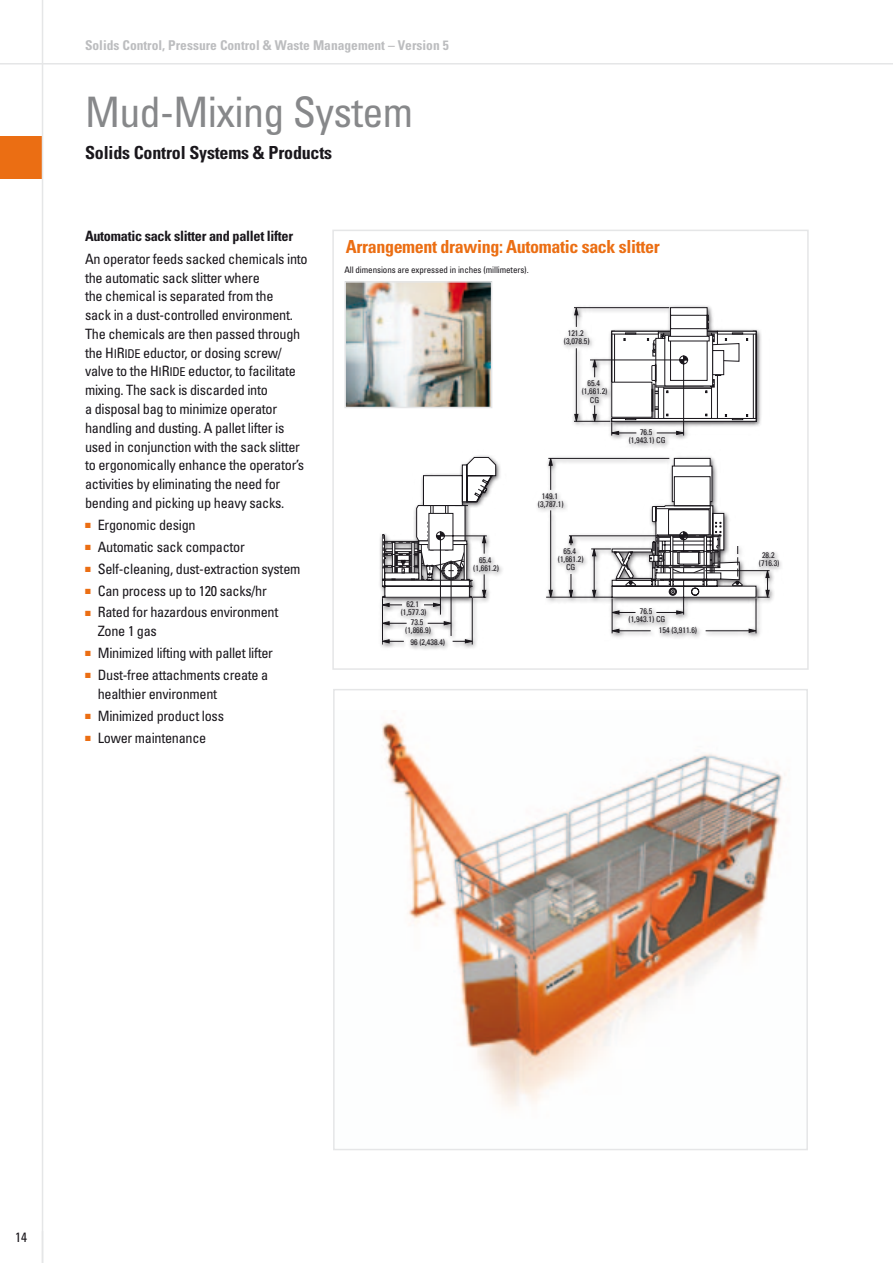
<style>
.page{position:relative;width:893px;height:1263px;background:#fff}
.page>*{position:absolute;margin:0;border:0;box-sizing:border-box;transform-origin:0 0}
.t1{font:condensed 42px "Univers";letter-spacing:-.015em;color:#87888a}
.t2{font:700 condensed 18px "Univers";letter-spacing:-.02em;color:#eb6e13}
.t3{font:700 condensed 18px "Univers";letter-spacing:-.01em;color:#1a171c}
.t4{font:condensed 14.25px/18.8px "Univers";letter-spacing:-.02em;color:#1a171c}
.t5{font:700 condensed 14.25px "Univers";letter-spacing:-.02em;color:#1a171c}
.t6{font:700 condensed 13.5px "Univers";color:#bcbdbf}
.t7{font:condensed 13.5px "Univers";color:#1a171c}
.t8{font:condensed 9px "Univers";letter-spacing:-.01em;color:#1a171c}
.t9{font:condensed 8.1px/8.1px "Univers";letter-spacing:-.005em;color:#1a171c;text-align:center}
.s1{font-family:"Univers Condensed SC850";font-stretch:normal}
.s2{font-family:"Univers Condensed SC850";font-stretch:normal;font-size:12.15px}
.s3{color:#eb6e13}
</style>
<div class="page">
<div style="left:332px;top:230px;width:477px;height:440px;border:2px solid #e5e6e7"></div>
<div style="left:0;top:136px;width:43px;height:43px;background:#eb6e13"></div>
<hr style="left:42px;top:0;width:1px;height:1263px;background:#e5e6e7">
<div style="left:378px;top:304px;width:406px;height:347px;background:#1a171c;opacity:.75"></div>
<svg style="left:545px;top:307px;width:225px;height:327px"></svg>
<hr style="left:472px;top:598px;width:1px;height:46px;background:#1a171c">
<hr style="left:382px;top:598px;width:1px;height:42px;background:#1a171c">
<svg style="left:382px;top:639px;width:22px;height:5px"></svg>
<svg style="left:453px;top:639px;width:23px;height:5px"></svg>
<svg style="left:383px;top:621px;width:24px;height:5px"></svg>
<svg style="left:428px;top:621px;width:26px;height:5px"></svg>
<hr style="left:451px;top:560px;width:1px;height:76px;background:#1a171c">
<svg style="left:382px;top:457px;width:114px;height:158px"></svg>
<img style="left:347px;top:284px;width:142px;height:121px">
<div style="left:344px;top:281px;width:148px;height:127px;border:2px solid #e5e6e7"></div>
<img style="left:382px;top:722px;width:401px;height:386px">
<div style="left:333px;top:689px;width:475px;height:461px;border:2px solid #e5e6e7"></div>
<hr style="left:0;top:63px;width:893px;height:2px;background:#e5e6e7">
<p class="t6" style="left:85px;top:37px;width:365px">Solids Control, Pressure Control &amp; Waste Management – Version 5</p>
<h1 class="t1" style="left:85px;top:86px;width:330px">Mud-Mixing System</h1>
<p class="t3" style="left:85px;top:142px;width:249px">Solids Control Systems &amp; Products</p>
<p class="t5" style="left:85px;top:227px;width:210px">Automatic sack slitter and pallet lifter</p>
<p class="t4" style="left:85px;top:249px;width:224px">An operator feeds sacked chemicals into the automatic sack slitter where<br>the chemical is separated from the<br>sack in a dust-controlled environment.<br>The chemicals are then passed through the <span class="s1">H</span><span class="s2">i</span><span class="s1">R</span><span class="s2">ide</span> eductor, or dosing screw/ valve to the <span class="s1">H</span><span class="s2">i</span><span class="s1">R</span><span class="s2">id e</span> eductor, to facilitate mixing. The sack is discarded into<br>a disposal bag to minimize operator handling and dusting. A pallet lifter is used in conjunction with the sack slitter to ergonomically enhance the operator’s activities by eliminating the need for bending and picking up heavy sacks.</p>
<p class="t4" style="left:85px;top:515px;width:112px"><span class="s3">■</span> Ergonomic design</p>
<p class="t4" style="left:85px;top:537px;width:161px"><span class="s3">■</span> Automatic sack compactor</p>
<p class="t4" style="left:85px;top:559px;width:217px"><span class="s3">■</span> Self-cleaning, dust-extraction system</p>
<p class="t4" style="left:85px;top:581px;width:183px"><span class="s3">■</span> Can process up to 120 sacks/hr</p>
<p class="t4" style="left:98px;top:603px;width:182px;text-indent:-13px"><span class="s3">■</span> Rated for hazardous environment<br>Zone 1 gas</p>
<p class="t4" style="left:85px;top:643px;width:189px"><span class="s3">■</span> Minimized lifting with pallet lifter</p>
<p class="t4" style="left:98px;top:665px;width:172px;text-indent:-13px"><span class="s3">■</span> Dust-free attachments create a healthier environment</p>
<p class="t4" style="left:85px;top:706px;width:140px"><span class="s3">■</span> Minimized product loss</p>
<p class="t4" style="left:85px;top:728px;width:123px"><span class="s3">■</span> Lower maintenance</p>
<p class="t2" style="left:346px;top:236px;width:315px">Arrangement drawing: Automatic sack slitter</p>
<p class="t8" style="left:344px;top:264px;width:186px">All dimensions are expressed in inches (millimeters).</p>
<p class="t9" style="left:401px;top:600px;width:27px">62.1 (1,577.3)</p>
<p class="t9" style="left:405px;top:618px;width:27px">73.5 (1,866.9)</p>
<p class="t9" style="left:410px;top:638px;width:36px">96 (2,438.4)</p>
<p class="t9" style="left:473px;top:556px;width:27px">65.4 (1,661.2)</p>
<p class="t9" style="left:564px;top:329px;width:27px">121.2 (3,078.5)</p>
<p class="t9" style="left:582px;top:379px;width:27px">65.4 (1,661.2)<br>CG</p>
<p class="t9" style="left:538px;top:492px;width:27px">149.1 (3,787.1)</p>
<p class="t9" style="left:558px;top:547px;width:27px">65.4 (1,661.2)<br>CG</p>
<p class="t9" style="left:629px;top:428px;width:39px">76.5 (1,943.1) CG</p>
<p class="t9" style="left:628px;top:607px;width:39px">76.5 (1,943.1) CG</p>
<p class="t9" style="left:659px;top:626px;width:40px">154 (3,911.6)</p>
<p class="t9" style="left:759px;top:551px;width:22px">28.2 (716.3)</p>
<p class="t7" style="left:15px;top:1228px;width:13px">14</p>
</div>
